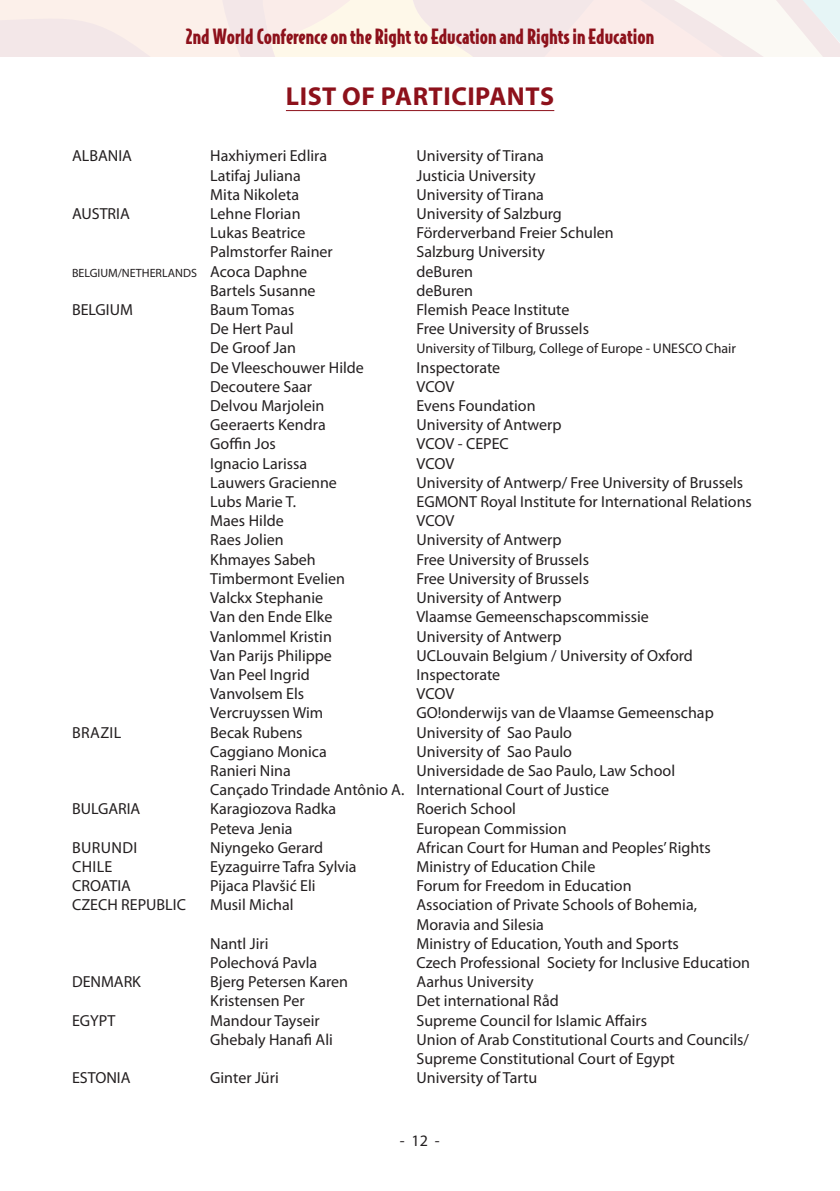
<style>
.page{position:relative;width:840px;height:1191px;background:#fff}
.page>*{position:absolute;margin:0;border:0;box-sizing:border-box;transform-origin:0 0}
.t1{font:700 26px "Myriad Pro";letter-spacing:.02em;color:#8d111b}
.t2{font:900 20px "Bodega Sans";color:#8d111b}
.t3{font:16px/19.2px "Myriad Pro";color:#231f20}
.t4{font:14px "Myriad Pro";color:#231f20}
.t5{font:12px "Myriad Pro";color:#231f20}
.s1{font-size:16px}
</style>
<div class="page">
<svg style="left:0;top:0;width:839px;height:57px;background:#f8edea"></svg>
<hr style="left:286px;top:110px;width:268px;height:1px;background:#8d111b">
<p class="t2" style="left:186px;top:23px;width:469px">2nd World Conference on the Right to Education and Rights in Education</p>
<h1 class="t1" style="left:286px;top:79px;width:269px">LIST OF PARTICIPANTS</h1>
<p class="t3" style="left:72px;top:146px;width:61px">ALBANIA</p>
<p class="t3" style="left:210px;top:146px;width:118px">Haxhiymeri Edlira</p>
<p class="t3" style="left:416px;top:146px;width:129px">University of Tirana</p>
<p class="t3" style="left:210px;top:165px;width:92px">Latifaj Juliana</p>
<p class="t3" style="left:416px;top:165px;width:120px">Justicia University</p>
<p class="t3" style="left:210px;top:184px;width:90px">Mita Nikoleta</p>
<p class="t3" style="left:416px;top:184px;width:129px">University of Tirana</p>
<p class="t3" style="left:72px;top:204px;width:59px">AUSTRIA</p>
<p class="t3" style="left:210px;top:204px;width:92px">Lehne Florian</p>
<p class="t3" style="left:416px;top:204px;width:147px">University of Salzburg</p>
<p class="t3" style="left:210px;top:223px;width:97px">Lukas Beatrice</p>
<p class="t3" style="left:416px;top:223px;width:199px">Förderverband Freier Schulen</p>
<p class="t3" style="left:210px;top:242px;width:124px">Palmstorfer Rainer</p>
<p class="t3" style="left:416px;top:242px;width:130px">Salzburg University</p>
<p class="t5" style="left:72px;top:265px;width:236px">BELGIUM/NETHERLANDS <span class="s1">Acoca Daphne</span></p>
<p class="t3" style="left:416px;top:261px;width:58px">deBuren</p>
<p class="t3" style="left:210px;top:280px;width:107px">Bartels Susanne</p>
<p class="t3" style="left:416px;top:280px;width:58px">deBuren</p>
<p class="t3" style="left:72px;top:300px;width:62px">BELGIUM</p>
<p class="t3" style="left:210px;top:300px;width:86px">Baum Tomas</p>
<p class="t3" style="left:416px;top:300px;width:154px">Flemish Peace Institute</p>
<p class="t3" style="left:210px;top:319px;width:85px">De Hert Paul</p>
<p class="t3" style="left:416px;top:319px;width:174px">Free University of Brussels</p>
<p class="t3" style="left:210px;top:338px;width:87px">De Groof Jan</p>
<p class="t4" style="left:416px;top:340px;width:321px">University of Tilburg, College of Europe - UNESCO Chair</p>
<p class="t3" style="left:210px;top:357px;width:155px">De Vleeschouwer Hilde</p>
<p class="t3" style="left:416px;top:357px;width:85px">Inspectorate</p>
<p class="t3" style="left:210px;top:376px;width:103px">Decoutere Saar</p>
<p class="t3" style="left:416px;top:376px;width:39px">VCOV</p>
<p class="t3" style="left:210px;top:396px;width:116px">Delvou Marjolein</p>
<p class="t3" style="left:416px;top:396px;width:121px">Evens Foundation</p>
<p class="t3" style="left:210px;top:415px;width:117px">Geeraerts Kendra</p>
<p class="t3" style="left:416px;top:415px;width:147px">University of Antwerp</p>
<p class="t3" style="left:210px;top:434px;width:67px">Goffin Jos</p>
<p class="t3" style="left:416px;top:434px;width:94px">VCOV - CEPEC</p>
<p class="t3" style="left:210px;top:453px;width:99px">Ignacio Larissa</p>
<p class="t3" style="left:416px;top:453px;width:39px">VCOV</p>
<p class="t3" style="left:210px;top:472px;width:128px">Lauwers Gracienne</p>
<p class="t3" style="left:416px;top:472px;width:328px">University of Antwerp/ Free University of Brussels</p>
<p class="t3" style="left:210px;top:492px;width:87px">Lubs Marie T.</p>
<p class="t3" style="left:416px;top:492px;width:337px">EGMONT Royal Institute for International Relations</p>
<p class="t3" style="left:210px;top:511px;width:75px">Maes Hilde</p>
<p class="t3" style="left:416px;top:511px;width:39px">VCOV</p>
<p class="t3" style="left:210px;top:530px;width:75px">Raes Jolien</p>
<p class="t3" style="left:416px;top:530px;width:147px">University of Antwerp</p>
<p class="t3" style="left:210px;top:549px;width:107px">Khmayes Sabeh</p>
<p class="t3" style="left:416px;top:549px;width:174px">Free University of Brussels</p>
<p class="t3" style="left:210px;top:568px;width:136px">Timbermont Evelien</p>
<p class="t3" style="left:416px;top:568px;width:174px">Free University of Brussels</p>
<p class="t3" style="left:210px;top:588px;width:114px">Valckx Stephanie</p>
<p class="t3" style="left:416px;top:588px;width:147px">University of Antwerp</p>
<p class="t3" style="left:210px;top:607px;width:124px">Van den Ende Elke</p>
<p class="t3" style="left:416px;top:607px;width:234px">Vlaamse Gemeenschapscommissie</p>
<p class="t3" style="left:210px;top:626px;width:123px">Vanlommel Kristin</p>
<p class="t3" style="left:416px;top:626px;width:147px">University of Antwerp</p>
<p class="t3" style="left:210px;top:645px;width:123px">Van Parijs Philippe</p>
<p class="t3" style="left:416px;top:645px;width:278px">UCLouvain Belgium / University of Oxford</p>
<p class="t3" style="left:210px;top:664px;width:101px">Van Peel Ingrid</p>
<p class="t3" style="left:416px;top:664px;width:85px">Inspectorate</p>
<p class="t3" style="left:210px;top:684px;width:95px">Vanvolsem Els</p>
<p class="t3" style="left:416px;top:684px;width:39px">VCOV</p>
<p class="t3" style="left:210px;top:703px;width:114px">Vercruyssen Wim</p>
<p class="t3" style="left:416px;top:703px;width:299px">GO!onderwijs van de Vlaamse Gemeenschap</p>
<p class="t3" style="left:72px;top:722px;width:18px">Brazil</p>
<p class="t3" style="left:210px;top:722px;width:94px">Becak Rubens</p>
<p class="t3" style="left:416px;top:722px;width:157px">University of Sao Paulo</p>
<p class="t3" style="left:210px;top:741px;width:118px">Caggiano Monica</p>
<p class="t3" style="left:416px;top:741px;width:157px">University of Sao Paulo</p>
<p class="t3" style="left:210px;top:760px;width:82px">Ranieri Nina</p>
<p class="t3" style="left:210px;top:760px;width:466px;text-indent:206px">Universidade de Sao Paulo, Law School<br>Cançado Trindade Antônio A. International Court of Justice</p>
<p class="t3" style="left:72px;top:799px;width:70px">BULGARIA</p>
<p class="t3" style="left:210px;top:799px;width:127px">Karagiozova Radka</p>
<p class="t3" style="left:416px;top:799px;width:101px">Roerich School</p>
<p class="t3" style="left:210px;top:818px;width:84px">Peteva Jenia</p>
<p class="t3" style="left:416px;top:818px;width:151px">European Commission</p>
<p class="t3" style="left:72px;top:837px;width:19px">Burundi</p>
<p class="t3" style="left:210px;top:837px;width:114px">Niyngeko Gerard</p>
<p class="t3" style="left:416px;top:837px;width:296px">African Court for Human and Peoples’ Rights</p>
<p class="t3" style="left:72px;top:856px;width:18px">Chile</p>
<p class="t3" style="left:210px;top:856px;width:148px">Eyzaguirre Tafra Sylvia</p>
<p class="t3" style="left:416px;top:856px;width:180px">Ministry of Education Chile</p>
<p class="t3" style="left:72px;top:876px;width:60px">CROATIA</p>
<p class="t3" style="left:210px;top:876px;width:107px">Pijaca Plavšić Eli</p>
<p class="t3" style="left:416px;top:876px;width:216px">Forum for Freedom in Education</p>
<p class="t3" style="left:72px;top:895px;width:115px">CZECH REPUBLIC</p>
<p class="t3" style="left:210px;top:895px;width:85px">Musil Michal</p>
<p class="t3" style="left:416px;top:895px;width:282px">Association of Private Schools of Bohemia,<br>Moravia and Silesia</p>
<p class="t3" style="left:210px;top:933px;width:60px">Nantl Jiri</p>
<p class="t3" style="left:416px;top:933px;width:264px">Ministry of Education, Youth and Sports</p>
<p class="t3" style="left:210px;top:952px;width:109px">Polechová Pavla</p>
<p class="t3" style="left:416px;top:952px;width:335px">Czech Professional Society for Inclusive Education</p>
<p class="t3" style="left:72px;top:972px;width:70px">DENMARK</p>
<p class="t3" style="left:210px;top:972px;width:139px">Bjerg Petersen Karen</p>
<p class="t3" style="left:416px;top:972px;width:119px">Aarhus University</p>
<p class="t3" style="left:210px;top:991px;width:96px">Kristensen Per</p>
<p class="t3" style="left:416px;top:991px;width:144px">Det international Råd</p>
<p class="t3" style="left:72px;top:1010px;width:45px">EGYPT</p>
<p class="t3" style="left:210px;top:1010px;width:111px">Mandour Tayseir</p>
<p class="t3" style="left:416px;top:1010px;width:232px">Supreme Council for Islamic Affairs</p>
<p class="t3" style="left:210px;top:1029px;width:124px">Ghebaly Hanafi Ali</p>
<p class="t3" style="left:416px;top:1029px;width:334px">Union of Arab Constitutional Courts and Councils/<br>Supreme Constitutional Court of Egypt</p>
<p class="t3" style="left:72px;top:1068px;width:60px">ESTONIA</p>
<p class="t3" style="left:210px;top:1068px;width:70px">Ginter Jüri</p>
<p class="t3" style="left:416px;top:1068px;width:122px">University of Tartu</p>
<p class="t3" style="left:399px;top:1130px;width:41px">- 12 -</p>
</div>
